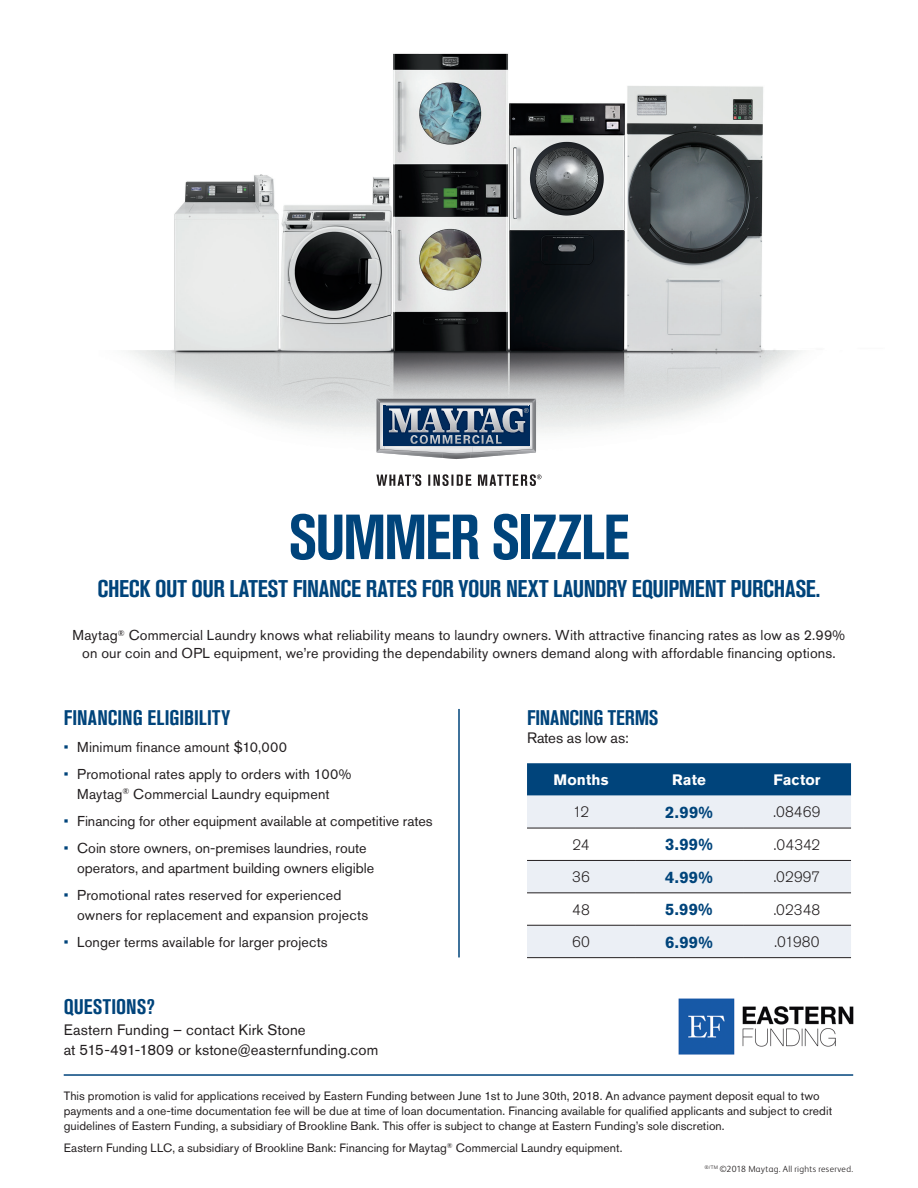
<style>
.page{position:relative;width:918px;height:1188px;background:#fff}
.page>*{position:absolute;margin:0;border:0;box-sizing:border-box;transform-origin:0 0}
.t1{font:700 condensed 63px "Akzidenz Grotesk BE";letter-spacing:-.03em;color:#00447b}
.t2{font:700 condensed 24px "Akzidenz Grotesk BE";letter-spacing:-.015em;color:#00447b}
.t3{font:700 condensed 21px "Akzidenz Grotesk BE";color:#00447b}
.t4{font:700 16.5px "Akzidenz Grotesk BE";letter-spacing:.02em;color:#00447b}
.t5{font:15px/20.2px "Akzidenz Grotesk BE";letter-spacing:.005em;color:#231f20}
.t6{font:300 15px "Akzidenz Grotesk BE";letter-spacing:.005em;color:#231f20}
.t7{font:700 15px "Akzidenz Grotesk BE";letter-spacing:.005em;color:#fff}
.t8{font:14.25px/20.2px "Akzidenz Grotesk BE";letter-spacing:.01em;color:#231f20;text-align:center}
.t9{font:12px/15px "Akzidenz Grotesk BE";letter-spacing:.005em;color:#231f20}
.t10{font:300 9px "FS Albert Pro";letter-spacing:.03em;color:#231f20}
.s1{color:#00447b}
</style>
<div class="page">
<img style="left:128px;top:53px;width:673px;height:400px">
<svg style="left:376px;top:474px;width:166px;height:12px"></svg>
<svg style="left:377px;top:399px;width:159px;height:60px;background:#6f8196"></svg>
<img style="left:678px;top:999px;width:175px;height:56px">
<div style="left:527px;top:763px;width:324px;height:33px;background:#00447b"></div>
<svg style="left:527px;top:796px;width:324px;height:161px;fill:#ebeff5"></svg>
<hr style="left:743px;top:860px;width:108px;height:1px;background:#231f20">
<hr style="left:527px;top:892px;width:108px;height:1px;background:#231f20">
<hr style="left:635px;top:892px;width:108px;height:1px;background:#231f20">
<hr style="left:743px;top:892px;width:108px;height:1px;background:#231f20">
<hr style="left:527px;top:925px;width:108px;height:1px;background:#231f20">
<hr style="left:635px;top:925px;width:108px;height:1px;background:#231f20">
<hr style="left:743px;top:925px;width:108px;height:1px;background:#231f20">
<hr style="left:527px;top:957px;width:108px;height:1px;background:#231f20">
<hr style="left:635px;top:957px;width:108px;height:1px;background:#231f20">
<hr style="left:743px;top:957px;width:108px;height:1px;background:#231f20">
<hr style="left:527px;top:828px;width:108px;height:1px;background:#231f20">
<hr style="left:635px;top:828px;width:108px;height:1px;background:#231f20">
<hr style="left:743px;top:828px;width:108px;height:1px;background:#231f20">
<hr style="left:527px;top:860px;width:108px;height:1px;background:#231f20">
<hr style="left:635px;top:860px;width:108px;height:1px;background:#231f20">
<hr style="left:458px;top:709px;width:2px;height:248px;background:#00447b">
<hr style="left:64px;top:1074px;width:789px;height:2px;background:#00447b">
<p class="t1" style="left:288px;top:501px;width:343px">SUMMER SIZZLE</p>
<p class="t2" style="left:98px;top:575px;width:724px">CHECK OUT OUR LATEST FINANCE RATES FOR YOUR NEXT LAUNDRY EQUIPMENT PURCHASE.</p>
<p class="t8" style="left:73px;top:626px;width:774px;line-height:18px">Maytag<sup>®</sup> Commercial Laundry knows what reliability means to laundry owners. With attractive financing rates as low as 2.99% on our coin and OPL equipment, we’re providing the dependability owners demand along with affordable financing options.</p>
<p class="t3" style="left:64px;top:705px;width:168px">FINANCING ELIGIBILITY</p>
<p class="t8" style="left:64px;top:737px;width:225px"><span class="s1">•</span> Minimum finance amount $10,000</p>
<p class="t8" style="left:64px;top:764px;width:289px"><span class="s1">•</span> Promotional rates apply to orders with 100%<br>Maytag<sup>®</sup> Commercial Laundry equipment</p>
<p class="t8" style="left:64px;top:811px;width:371px"><span class="s1">•</span> Financing for other equipment available at competitive rates</p>
<p class="t8" style="left:77px;top:838px;width:298px;text-align:left;text-indent:-14px"><span class="s1">•</span> Coin store owners, on-premises laundries, route operators, and apartment building owners eligible</p>
<p class="t8" style="left:77px;top:885px;width:292px;text-align:left;text-indent:-14px"><span class="s1">•</span> Promotional rates reserved for experienced owners for replacement and expansion projects</p>
<p class="t8" style="left:64px;top:932px;width:266px"><span class="s1">•</span> Longer terms available for larger projects</p>
<p class="t3" style="left:527px;top:705px;width:133px">FINANCING TERMS</p>
<p class="t5" style="left:527px;top:727px;width:103px">Rates as low as:</p>
<p class="t7" style="left:554px;top:771px;width:56px">Months</p>
<p class="t7" style="left:672px;top:771px;width:35px">Rate</p>
<p class="t7" style="left:774px;top:771px;width:48px">Factor</p>
<p class="t6" style="left:573px;top:804px;width:18px">12</p>
<p class="t4" style="left:665px;top:803px;width:49px">2.99%</p>
<p class="t6" style="left:774px;top:804px;width:49px">.08469</p>
<p class="t6" style="left:573px;top:836px;width:18px">24</p>
<p class="t4" style="left:665px;top:835px;width:49px">3.99%</p>
<p class="t6" style="left:774px;top:836px;width:48px">.04342</p>
<p class="t6" style="left:572px;top:869px;width:19px">36</p>
<p class="t4" style="left:665px;top:868px;width:49px">4.99%</p>
<p class="t6" style="left:774px;top:869px;width:48px">.02997</p>
<p class="t6" style="left:572px;top:901px;width:19px">48</p>
<p class="t4" style="left:665px;top:900px;width:49px">5.99%</p>
<p class="t6" style="left:774px;top:901px;width:48px">.02348</p>
<p class="t6" style="left:572px;top:933px;width:19px">60</p>
<p class="t4" style="left:665px;top:932px;width:49px">6.99%</p>
<p class="t6" style="left:775px;top:933px;width:46px">.01980</p>
<p class="t3" style="left:64px;top:995px;width:93px">QUESTIONS?</p>
<p class="t5" style="left:64px;top:1019px;width:316px">Eastern Funding – contact Kirk Stone<br>at 515-491-1809 or kstone@easternfunding.com</p>
<p class="t9" style="left:64px;top:1088px;width:770px">This promotion is valid for applications received by Eastern Funding between June 1st to June 30th, 2018. An advance payment deposit equal to two payments and a one-time documentation fee will be due at time of loan documentation. Financing available for qualified applicants and subject to credit guidelines of Eastern Funding, a subsidiary of Brookline Bank. This offer is subject to change at Eastern Funding’s sole discretion.</p>
<p class="t9" style="left:64px;top:1140px;width:560px">Eastern Funding LLC, a subsidiary of Brookline Bank: Financing for Maytag<sup>®</sup> Commercial Laundry equipment.</p>
<p class="t10" style="left:705px;top:1163px;width:150px"><sup>®/TM</sup> ©2018 Maytag. All rights reserved.</p>
</div>
